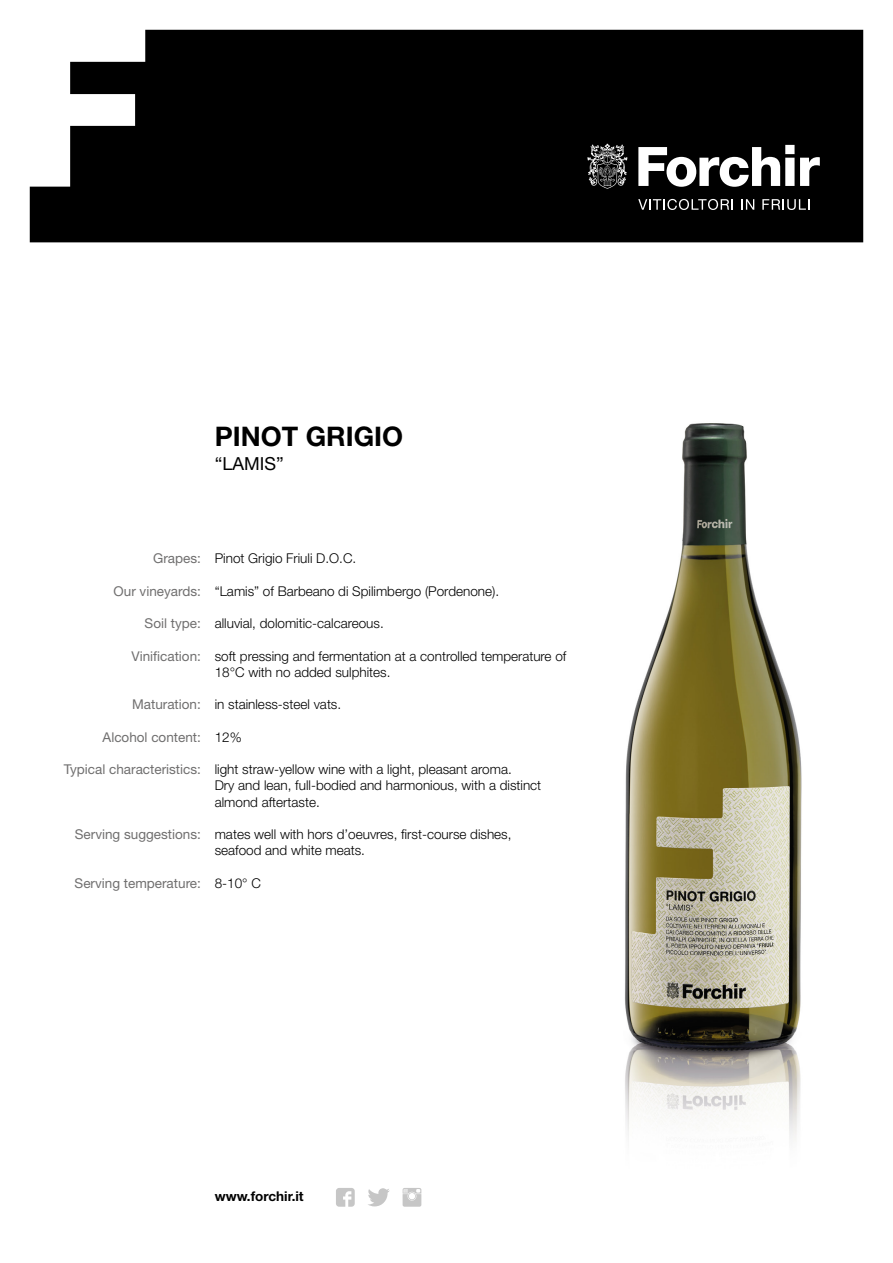
<style>
.page{position:relative;width:893px;height:1263px;background:#fff}
.page>*{position:absolute;margin:0;border:0;box-sizing:border-box;transform-origin:0 0}
.t1{font:700 27px "Helvetica Neue";color:#000}
.t2{font:18px "Helvetica Neue";color:#000}
.t3{font:300 13.5px/16.2px "Helvetica Neue";color:#000}
.t4{font:13.5px "Helvetica Neue";color:#706f6f}
.t5{font:700 13.5px "Helvetica Neue";color:#000}
</style>
<div class="page">
<img style="left:625px;top:423px;width:177px;height:717px">
<div style="left:30px;top:30px;width:833px;height:212px;background:#000"></div>
<svg style="left:638px;top:145px;width:156px;height:42px"></svg>
<svg style="left:800px;top:157px;width:20px;height:29px"></svg>
<svg style="left:587px;top:144px;width:40px;height:45px"></svg>
<svg style="left:638px;top:199px;width:95px;height:11px"></svg>
<svg style="left:741px;top:199px;width:13px;height:11px"></svg>
<svg style="left:762px;top:199px;width:47px;height:11px"></svg>
<svg style="left:403px;top:1188px;width:18px;height:19px"></svg>
<svg style="left:336px;top:1188px;width:19px;height:19px"></svg>
<svg style="left:368px;top:1188px;width:22px;height:18px"></svg>
<h1 class="t1" style="left:215px;top:420px;width:190px">PINOT GRIGIO</h1>
<h2 class="t2" style="left:215px;top:453px;width:71px">“LAMIS”</h2>
<p class="t4" style="left:153px;top:551px;width:49px">Grapes:</p>
<p class="t4" style="left:114px;top:583px;width:89px">Our vineyards:</p>
<p class="t4" style="left:145px;top:615px;width:58px">Soil type:</p>
<p class="t4" style="left:132px;top:648px;width:71px">Vinification:</p>
<p class="t4" style="left:132px;top:696px;width:70px">Maturation:</p>
<p class="t4" style="left:103px;top:729px;width:100px">Alcohol content:</p>
<p class="t4" style="left:64px;top:761px;width:139px">Typical characteristics:</p>
<p class="t4" style="left:75px;top:826px;width:128px">Serving suggestions:</p>
<p class="t4" style="left:75px;top:875px;width:128px">Serving temperature:</p>
<p class="t3" style="left:215px;top:550px;width:143px">Pinot Grigio Friuli D.O.C.</p>
<p class="t3" style="left:215px;top:583px;width:286px">“Lamis” of Barbeano di Spilimbergo (Pordenone).</p>
<p class="t3" style="left:215px;top:615px;width:171px">alluvial, dolomitic-calcareous.</p>
<p class="t3" style="left:215px;top:647px;width:353px">soft pressing and fermentation at a controlled temperature of<br>18°C with no added sulphites.</p>
<p class="t3" style="left:215px;top:696px;width:128px">in stainless-steel vats.</p>
<p class="t3" style="left:215px;top:728px;width:29px">12%</p>
<p class="t3" style="left:215px;top:761px;width:328px">light straw-yellow wine with a light, pleasant aroma.<br>Dry and lean, full-bodied and harmonious, with a distinct almond aftertaste.</p>
<p class="t3" style="left:215px;top:826px;width:298px">mates well with hors d’oeuvres, first-course dishes, seafood and white meats.</p>
<p class="t3" style="left:215px;top:874px;width:48px">8-10° C</p>
<p class="t5" style="left:215px;top:1188px;width:90px">www.forchir.it</p>
</div>
